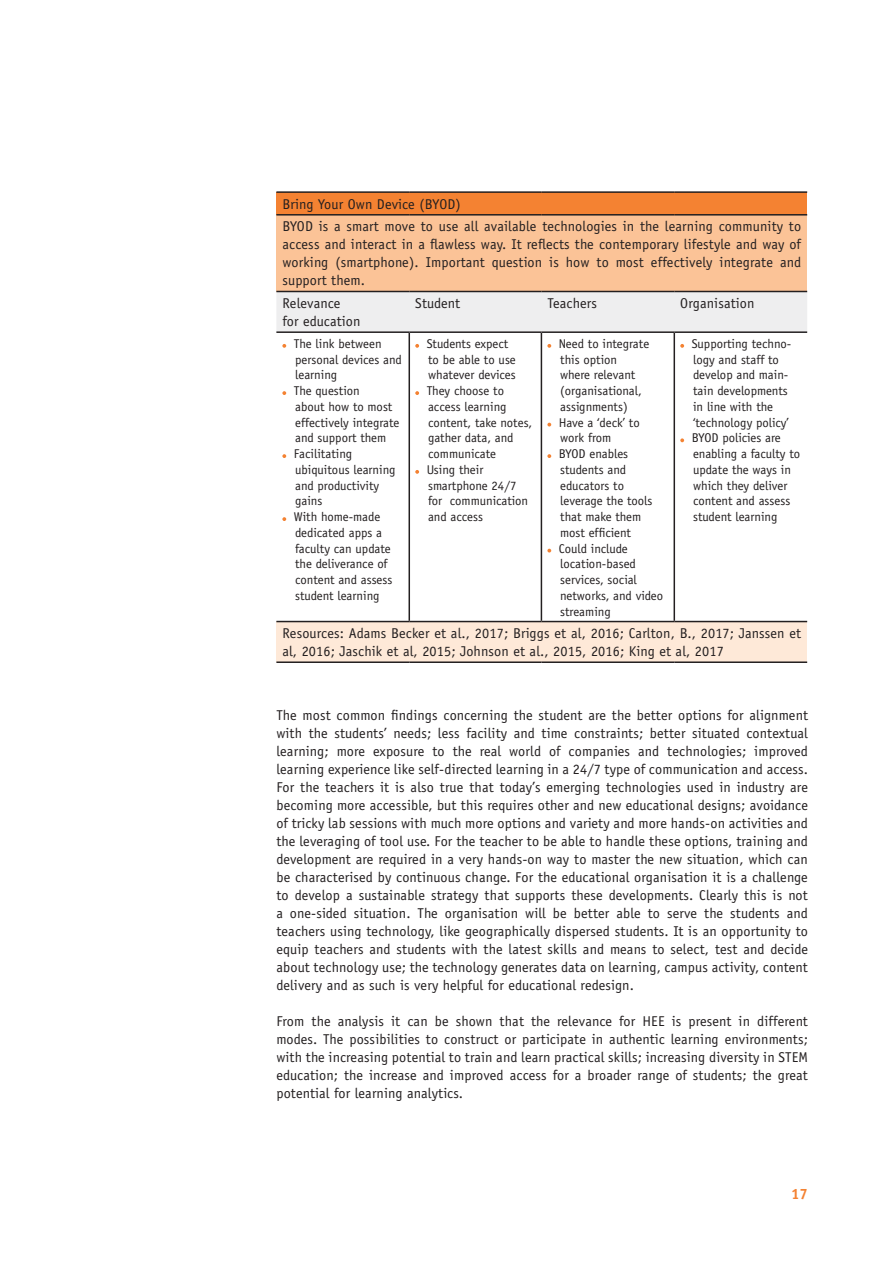
<style>
.page{position:relative;width:893px;height:1263px;background:#fff}
.page>*{position:absolute;margin:0;border:0;box-sizing:border-box;transform-origin:0 0}
.t1{font:700 15px "Officina Sans LT";color:#f48232}
.t2{font:14.25px/18px "Officina Sans LT";letter-spacing:.01em;color:#231f20}
.t3{font:12.75px/15.8px "Officina Sans LT";color:#231f20}
</style>
<div class="page">
<div style="left:276px;top:192px;width:531px;height:23px;background:#f48232"></div>
<div style="left:276px;top:215px;width:531px;height:76px;background:#fbc397"></div>
<div style="left:276px;top:292px;width:531px;height:39px;background:#eeeeef"></div>
<div style="left:276px;top:621px;width:531px;height:41px;background:#fee9d8"></div>
<hr style="left:276px;top:191px;width:133px;height:2px;background:#231f20">
<hr style="left:409px;top:191px;width:132px;height:2px;background:#231f20">
<hr style="left:541px;top:191px;width:133px;height:2px;background:#231f20">
<hr style="left:674px;top:191px;width:133px;height:2px;background:#231f20">
<hr style="left:276px;top:214px;width:133px;height:2px;background:#231f20">
<hr style="left:409px;top:214px;width:132px;height:2px;background:#231f20">
<hr style="left:541px;top:214px;width:133px;height:2px;background:#231f20">
<hr style="left:674px;top:214px;width:133px;height:2px;background:#231f20">
<hr style="left:276px;top:291px;width:133px;height:1px;background:#231f20">
<hr style="left:409px;top:291px;width:132px;height:1px;background:#231f20">
<hr style="left:541px;top:291px;width:133px;height:1px;background:#231f20">
<hr style="left:674px;top:291px;width:133px;height:1px;background:#231f20">
<hr style="left:276px;top:331px;width:133px;height:2px;background:#231f20">
<hr style="left:409px;top:331px;width:132px;height:2px;background:#231f20">
<hr style="left:409px;top:333px;width:1px;height:288px;background:#231f20">
<hr style="left:541px;top:331px;width:133px;height:2px;background:#231f20">
<hr style="left:541px;top:333px;width:1px;height:288px;background:#231f20">
<hr style="left:674px;top:331px;width:133px;height:2px;background:#231f20">
<hr style="left:674px;top:333px;width:1px;height:288px;background:#231f20">
<hr style="left:276px;top:621px;width:133px;height:1px;background:#231f20">
<hr style="left:409px;top:621px;width:132px;height:1px;background:#231f20">
<hr style="left:541px;top:621px;width:133px;height:1px;background:#231f20">
<hr style="left:674px;top:621px;width:133px;height:1px;background:#231f20">
<hr style="left:276px;top:661px;width:133px;height:2px;background:#231f20">
<hr style="left:409px;top:661px;width:132px;height:2px;background:#231f20">
<hr style="left:541px;top:661px;width:133px;height:2px;background:#231f20">
<hr style="left:674px;top:661px;width:133px;height:2px;background:#231f20">
<svg style="left:282px;top:344px;width:4px;height:4px"></svg>
<svg style="left:282px;top:391px;width:4px;height:4px"></svg>
<svg style="left:282px;top:454px;width:4px;height:4px"></svg>
<svg style="left:282px;top:517px;width:4px;height:4px"></svg>
<svg style="left:415px;top:344px;width:4px;height:4px"></svg>
<svg style="left:415px;top:391px;width:4px;height:4px"></svg>
<svg style="left:415px;top:470px;width:4px;height:4px"></svg>
<svg style="left:547px;top:344px;width:4px;height:4px"></svg>
<svg style="left:547px;top:423px;width:4px;height:3px"></svg>
<svg style="left:547px;top:454px;width:4px;height:4px"></svg>
<svg style="left:547px;top:549px;width:4px;height:3px"></svg>
<svg style="left:680px;top:344px;width:4px;height:4px"></svg>
<svg style="left:680px;top:438px;width:4px;height:4px"></svg>
<p class="t2" style="left:282px;top:193px;width:520px;line-height:22.6px">Bring Your Own Device (BYOD)<br>BYOD is a smart move to use all available technologies in the learning community to</p>
<p class="t2" style="left:282px;top:236px;width:520px;text-align:justify">access and interact in a flawless way. It reflects the contemporary lifestyle and way of working (smartphone). Important question is how to most effectively integrate and support them.</p>
<p class="t2" style="left:282px;top:294px;width:80px">Relevance<br>for education</p>
<p class="t2" style="left:415px;top:294px;width:46px">Student</p>
<p class="t2" style="left:547px;top:294px;width:51px">Teachers</p>
<p class="t2" style="left:680px;top:294px;width:76px">Organisation</p>
<p class="t3" style="left:294px;top:336px;width:110px">The link between personal devices and learning<br>The question<br>about how to most effectively integrate and support them<br>Facilitating ubiquitous learning and productivity gains<br>With home-made dedicated apps a faculty can update the deliverance of content and assess student learning</p>
<p class="t3" style="left:427px;top:336px;width:107px">Students expect<br>to be able to use whatever devices<br>They choose to access learning content, take notes, gather data, and communicate<br>Using their smartphone 24/7 for communication and access</p>
<p class="t3" style="left:559px;top:336px;width:106px">Need to integrate this option<br>where relevant (organisational, assignments)<br>Have a ‘deck’ to work from<br>BYOD enables students and educators to leverage the tools that make them most efficient<br>Could include location-based services, social networks, and video streaming</p>
<p class="t3" style="left:692px;top:336px;width:110px">Supporting techno&shy;logy and staff to develop and main&shy;tain developments<br>in line with the ‘technology policy’<br>BYOD policies are enabling a faculty to update the ways in which they deliver content and assess student learning</p>
<p class="t2" style="left:282px;top:624px;width:520px">Resources: Adams Becker et al., 2017; Briggs et al, 2016; Carlton, B., 2017; Janssen et al, 2016; Jaschik et al, 2015; Johnson et al., 2015, 2016; King et al, 2017</p>
<p class="t2" style="left:276px;top:706px;width:533px;text-align:justify">The most common findings concerning the student are the better options for alignment with the students’ needs; less facility and time constraints; better situated contextual learning; more exposure to the real world of companies and technologies; improved learning experience like self-directed learning in a 24/7 type of communication and access.<br>For the teachers it is also true that today’s emerging technologies used in industry are becoming more accessible, but this requires other and new educational designs; avoidance of tricky lab sessions with much more options and variety and more hands-on activities and the leveraging of tool use. For the teacher to be able to handle these options, training and development are required in a very hands-on way to master the new situation, which can be characterised by continuous change. For the educational organisation it is a challenge to develop a sustainable strategy that supports these developments. Clearly this is not a one-sided situation. The organisation will be better able to serve the students and teachers using technology, like geographically dispersed students. It is an opportunity to equip teachers and students with the latest skills and means to select, test and decide about technology use; the technology generates data on learning, campus activity, content delivery and as such is very helpful for educational redesign.</p>
<p class="t2" style="left:276px;top:1012px;width:533px;text-align:justify">From the analysis it can be shown that the relevance for HEE is present in different modes. The possibilities to construct or participate in authentic learning environments; with the increasing potential to train and learn practical skills; increasing diversity in STEM education; the increase and improved access for a broader range of students; the great potential for learning analytics.</p>
<p class="t1" style="left:791px;top:1184px;width:18px">17</p>
</div>
